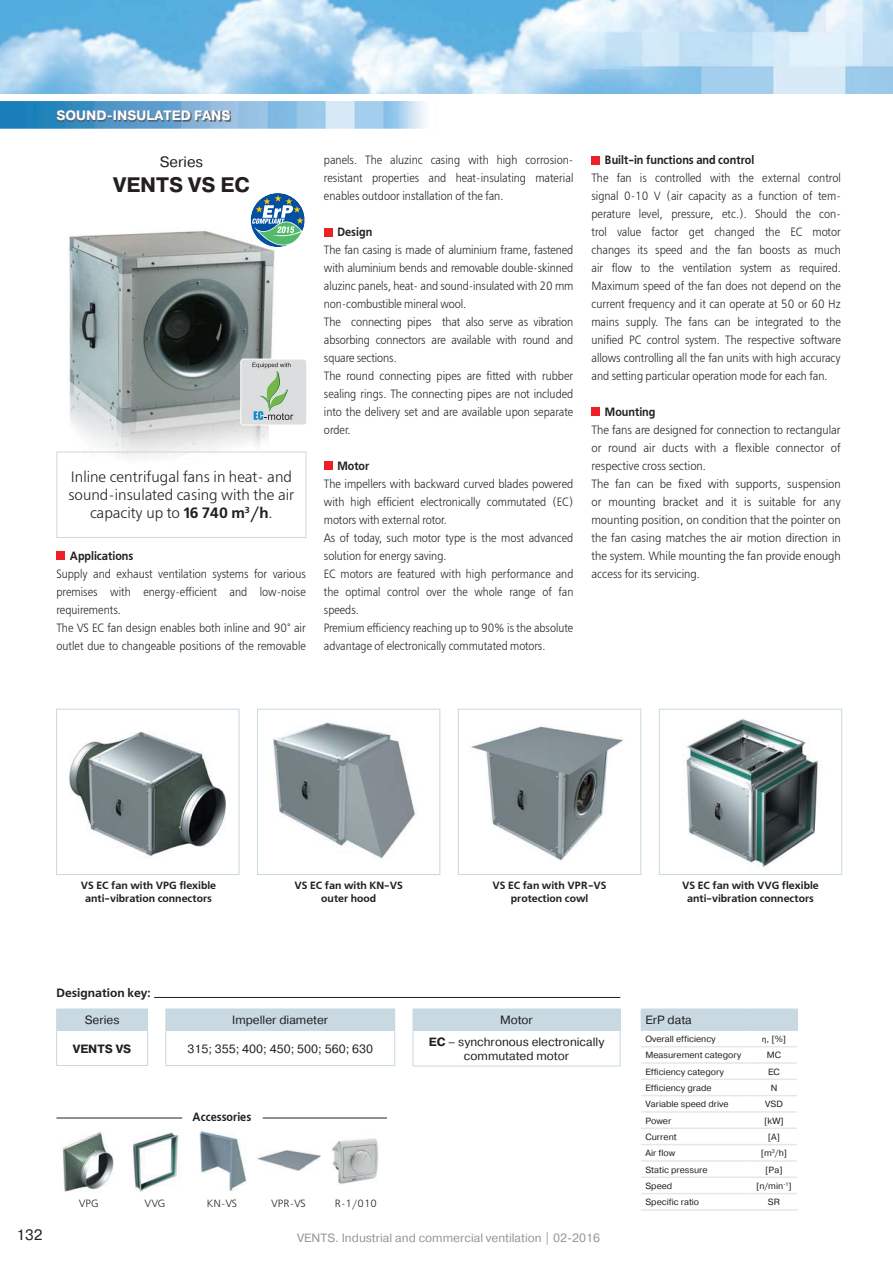
<style>
.page{position:relative;width:893px;height:1263px;background:#fff}
.page>*{position:absolute;margin:0;border:0;box-sizing:border-box;transform-origin:0 0}
.t1{font:700 21px "Pragmatica C";color:#231f20}
.t2{font:15px/18px "Free Set C";color:#231f20;text-align:center}
.t3{font:15px "Pragmatica C";color:#231f20}
.t4{font:700 13.5px "Pragmatica C";color:#fff}
.t5{font:12px/18px "Free Set C";color:#231f20;scale:.9 1}
.t6{font:12px/18px "Free Set C";color:#231f20;scale:.93 1}
.t7{font:12px/21.3px "Pragmatica C";color:#231f20;text-align:center}
.t8{font:700 12px "Free Set C";color:#231f20;scale:.9 1}
.t9{font:12px "Pragmatica C";color:#939598}
.t10{font:700 12px "Free Set C";color:#231f20}
.t11{font:700 12px "Pragmatica C";color:#231f20}
.t12{font:700 10.5px/12.6px "Free Set C";color:#231f20;text-align:center}
.t13{font:10.5px "Free Set C";color:#231f20}
.t14{font:9px "Pragmatica C";color:#231f20}
.s1{font-weight:700}
.s2{font-family:"Calibri"}
</style>
<div class="page">
<img style="left:0;top:0;width:892px;height:94px">
<img style="left:0;top:101px;width:426px;height:28px">
<div style="left:56px;top:552px;width:9px;height:8px;background:#ec2027"></div>
<div style="left:324px;top:228px;width:8px;height:8px;background:#ec2027"></div>
<div style="left:324px;top:462px;width:8px;height:8px;background:#ec2027"></div>
<div style="left:591px;top:156px;width:9px;height:8px;background:#ec2027"></div>
<div style="left:591px;top:408px;width:9px;height:8px;background:#ec2027"></div>
<img style="left:57px;top:111px;width:174px;height:10px">
<img style="left:57px;top:231px;width:248px;height:225px">
<div style="left:56px;top:452px;width:250px;height:86px;border:1px solid #c8d9e2"></div>
<div style="left:241px;top:359px;width:66px;height:66px;background:#dcddde;border-radius:3px"></div>
<div style="left:240px;top:359px;width:67px;height:66px;border:1px solid #fff;border-radius:3px"></div>
<svg style="left:252px;top:363px;width:41px;height:57px"></svg>
<hr style="left:263px;top:1118px;width:124px;height:1px;background:#231f20">
<hr style="left:56px;top:1118px;width:126px;height:1px;background:#231f20">
<img style="left:132px;top:1130px;width:48px;height:62px">
<img style="left:257px;top:1150px;width:63px;height:21px">
<img style="left:332px;top:1138px;width:47px;height:46px">
<img style="left:62px;top:1131px;width:52px;height:61px">
<img style="left:199px;top:1131px;width:48px;height:60px">
<div style="left:57px;top:1009px;width:91px;height:21px;background:#c8d9e2"></div>
<hr style="left:56px;top:1065px;width:92px;height:1px;background:#c8d9e2">
<hr style="left:56px;top:1031px;width:1px;height:34px;background:#c8d9e2">
<hr style="left:147px;top:1031px;width:1px;height:34px;background:#c8d9e2">
<svg style="left:56px;top:1010px;width:1px;height:20px"></svg>
<hr style="left:56px;top:1009px;width:92px;height:1px;background:#c8d9e2">
<hr style="left:56px;top:1030px;width:92px;height:1px;background:#c8d9e2">
<div style="left:166px;top:1009px;width:229px;height:21px;background:#c8d9e2"></div>
<hr style="left:166px;top:1065px;width:229px;height:1px;background:#c8d9e2">
<hr style="left:166px;top:1030px;width:1px;height:35px;background:#c8d9e2">
<hr style="left:394px;top:1030px;width:1px;height:35px;background:#c8d9e2">
<hr style="left:166px;top:1030px;width:229px;height:1px;background:#c8d9e2">
<div style="left:413px;top:1009px;width:207px;height:21px;background:#c8d9e2"></div>
<hr style="left:413px;top:1066px;width:207px;height:1px;background:#c8d9e2">
<svg style="left:620px;top:1009px;width:1px;height:21px"></svg>
<hr style="left:413px;top:1030px;width:1px;height:36px;background:#c8d9e2">
<hr style="left:620px;top:1030px;width:1px;height:36px;background:#c8d9e2">
<hr style="left:413px;top:1030px;width:207px;height:1px;background:#c8d9e2">
<hr style="left:154px;top:997px;width:466px;height:1px;background:#231f20">
<img style="left:686px;top:718px;width:132px;height:151px">
<div style="left:659px;top:709px;width:183px;height:166px;border:1px solid #c8d9e2"></div>
<img style="left:471px;top:726px;width:153px;height:135px">
<div style="left:458px;top:709px;width:183px;height:166px;border:1px solid #c8d9e2"></div>
<img style="left:69px;top:732px;width:157px;height:126px">
<div style="left:56px;top:709px;width:183px;height:166px;border:1px solid #c8d9e2"></div>
<img style="left:272px;top:722px;width:144px;height:137px">
<div style="left:257px;top:709px;width:183px;height:166px;border:1px solid #c8d9e2"></div>
<svg style="left:250px;top:193px;width:55px;height:55px"></svg>
<hr style="left:641px;top:1209px;width:109px;height:2px;background:#dfe9ee">
<hr style="left:750px;top:1209px;width:48px;height:2px;background:#dfe9ee">
<svg style="left:641px;top:1009px;width:157px;height:186px"></svg>
<hr style="left:641px;top:1030px;width:157px;height:1px;background:#c8d9e2">
<p class="t4" style="left:56px;top:108px;width:176px">SOUND-INSULATED FANS</p>
<p class="t3" style="left:160px;top:156px;width:45px">Series</p>
<h1 class="t1" style="left:113px;top:173px;width:138px">VENTS VS EC</h1>
<p class="t2" style="left:68px;top:469px;width:228px">Inline centrifugal fans in heat- and sound-insulated casing with the air capacity up to <span class="s1">16 740 m</span><sup>3</sup><span class="s1">/h</span>.</p>
<p class="t8" style="left:70px;top:552px;width:72px">Applications</p>
<p class="t5" style="left:56px;top:566px;width:279px">Supply and exhaust ventilation systems for various premises with energy-efficient and low-noise requirements.<br>The VS EC fan design enables both inline and 90° air outlet due to changeable positions of the removable</p>
<p class="t5" style="left:324px;top:152px;width:279px;text-align:justify">panels. The aluzinc casing with high corrosion&shy;resistant properties and heat-insulating material enables outdoor installation of the fan.</p>
<p class="t8" style="left:337px;top:228px;width:40px">Design</p>
<p class="t5" style="left:324px;top:242px;width:279px">The fan casing is made of aluminium frame, fastened with aluminium bends and removable double-skinned aluzinc panels, heat- and sound-insulated with 20 mm non-combustible mineral wool.<br>The connecting pipes that also serve as vibration absorbing connectors are available with round and square sections.<br>The round connecting pipes are fitted with rubber sealing rings. The connecting pipes are not included into the delivery set and are available upon separate order.</p>
<p class="t8" style="left:337px;top:462px;width:37px">Motor</p>
<p class="t5" style="left:324px;top:476px;width:279px">The impellers with backward curved blades powered with high efficient electronically commutated (EC) motors with external rotor.<br>As of today, such motor type is the most advanced solution for energy saving.<br>EC motors are featured with high performance and the optimal control over the whole range of fan speeds.<br>Premium efficiency reaching up to 90% is the absolute advantage of electronically commutated motors.</p>
<p class="t8" style="left:605px;top:156px;width:167px">Built-in functions and control</p>
<p class="t5" style="left:591px;top:170px;width:279px;text-align:justify">The fan is controlled with the external control signal 0-10 V (air capacity as a function of tem&shy;perature level, pressure, etc.). Should the con&shy;trol value factor get changed the EC motor changes its speed and the fan boosts as much air flow to the ventilation system as required.<br>Maximum speed of the fan does not depend on the current frequency and it can operate at 50 or 60 Hz mains supply. The fans can be integrated to the unified PC control system. The respective software allows controlling all the fan units with high accuracy and setting particular operation mode for each fan.</p>
<p class="t8" style="left:605px;top:408px;width:58px">Mounting</p>
<p class="t6" style="left:591px;top:422px;width:270px">The fans are designed for connection to rectangular or round air ducts with a flexible connector of respective cross section.<br>The fan can be fixed with supports, suspension or mounting bracket and it is suitable for any mounting position, on condition that the pointer on the fan casing matches the air motion direction in the system. While mounting the fan provide enough access for its servicing.</p>
<p class="t12" style="left:81px;top:880px;width:137px">VS EC fan with VPG flexible anti-vibration connectors</p>
<p class="t12" style="left:294px;top:880px;width:110px">VS EC fan with KN-VS outer hood</p>
<p class="t12" style="left:492px;top:880px;width:116px">VS EC fan with VPR-VS protection cowl</p>
<p class="t12" style="left:682px;top:880px;width:138px">VS EC fan with VVG flexible anti-vibration connectors</p>
<p class="t10" style="left:56px;top:988px;width:96px">Designation key:</p>
<p class="t7" style="left:85px;top:1010px;width:36px">Series</p>
<p class="t11" style="left:73px;top:1041px;width:60px">VENTS VS</p>
<p class="t7" style="left:232px;top:1010px;width:98px">Impeller diameter</p>
<p class="t7" style="left:187px;top:1039px;width:187px">315; 355; 400; 450; 500; 560; 630</p>
<p class="t8" style="left:193px;top:1112px;width:67px">Accessories</p>
<p class="t13" style="left:79px;top:1199px;width:21px">VPG</p>
<p class="t13" style="left:145px;top:1199px;width:22px">VVG</p>
<p class="t13" style="left:207px;top:1199px;width:32px">KN-VS</p>
<p class="t13" style="left:271px;top:1199px;width:36px">VPR-VS</p>
<p class="t13" style="left:335px;top:1199px;width:44px">R-1/010</p>
<p class="t7" style="left:429px;top:1010px;width:177px">Motor<br><span class="s1">EC</span> – synchronous electronically</p>
<p class="t7" style="left:464px;top:1046px;width:107px">commutated motor</p>
<p class="t3" style="left:16px;top:1229px;width:28px">132</p>
<p class="t9" style="left:297px;top:1234px;width:304px">VENTS. Industrial and commercial ventilation | 02-2016</p>
<p class="t7" style="left:645px;top:1010px;width:48px">ErP data</p>
<p class="t14" style="left:645px;top:1036px;width:72px">Overall efficiency</p>
<p class="t14" style="left:762px;top:1036px;width:26px"><span class="s2">ڕ</span>, ]%[</p>
<p class="t14" style="left:645px;top:1052px;width:97px">Measurement category</p>
<p class="t14" style="left:767px;top:1052px;width:16px">MC</p>
<p class="t14" style="left:645px;top:1068px;width:80px">Efficiency category</p>
<p class="t14" style="left:768px;top:1068px;width:13px">EC</p>
<p class="t14" style="left:645px;top:1085px;width:68px">Efficiency grade</p>
<p class="t14" style="left:771px;top:1085px;width:8px">N</p>
<p class="t14" style="left:645px;top:1101px;width:85px">Variable speed drive</p>
<p class="t14" style="left:765px;top:1101px;width:19px">VSD</p>
<p class="t14" style="left:645px;top:1117px;width:27px">Power</p>
<p class="t14" style="left:764px;top:1117px;width:21px">[kW]</p>
<p class="t14" style="left:645px;top:1133px;width:33px">Current</p>
<p class="t14" style="left:768px;top:1133px;width:14px">[A]</p>
<p class="t14" style="left:645px;top:1150px;width:31px">Air flow</p>
<p class="t14" style="left:761px;top:1150px;width:28px">[m<sup>3</sup>/h]</p>
<p class="t14" style="left:645px;top:1166px;width:64px">Static pressure</p>
<p class="t14" style="left:765px;top:1166px;width:19px">[Pa]</p>
<p class="t14" style="left:645px;top:1182px;width:28px">Speed</p>
<p class="t14" style="left:756px;top:1182px;width:37px">[n/min<sup>-1</sup>]</p>
<p class="t14" style="left:645px;top:1199px;width:55px">Specific ratio</p>
<p class="t14" style="left:768px;top:1199px;width:14px">SR</p>
</div>
